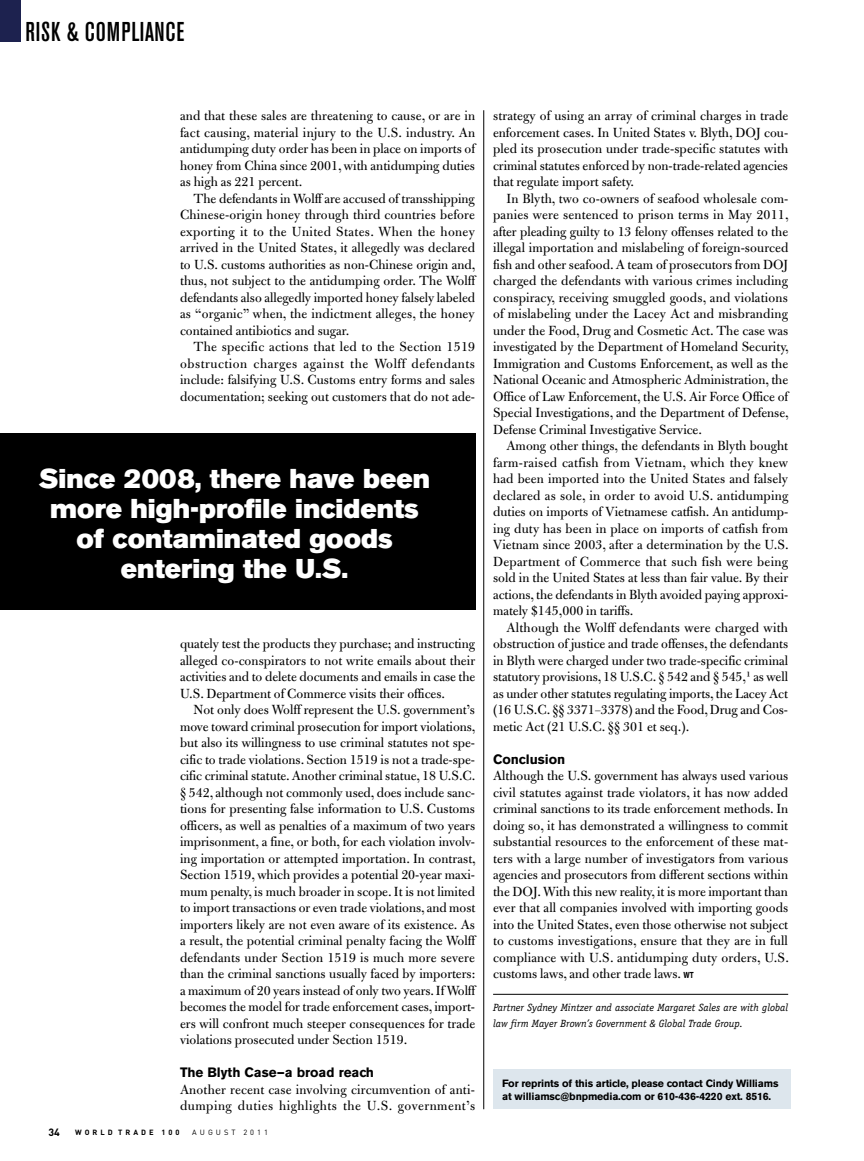
<style>
.page{position:relative;width:864px;height:1161px;background:#fff}
.page>*{position:absolute;margin:0;border:0;box-sizing:border-box;transform-origin:0 0}
.t1{font:27px/30px "Akzidenz Grotesk BE Super";color:#fff;text-align:center}
.t2{font:500 condensed 27px "Akzidenz Grotesk BE";letter-spacing:.03em;color:#000}
.t3{font:14.25px/16.5px "Bulmer";color:#000;text-align:justify}
.t4{font:700 13.5px "Akzidenz Grotesk BE";color:#000}
.t5{font:italic 10.5px/16.5px "Officina Serif";color:#000}
.t6{font:700 10.5px/13.5px "Akzidenz Grotesk BE";letter-spacing:-.015em;color:#000}
.t7{font:700 10.5px "DIN";color:#000}
.t8{font:700 7.5px "DIN";letter-spacing:.4em;color:#000}
.t9{font:7.5px "DIN";letter-spacing:.4em;color:#000}
.s1{font-family:"Myriad";font-weight:700;font-size:9px}
</style>
<div class="page">
<hr style="left:483px;top:110px;width:1px;height:999px;background:#000">
<div style="left:0;top:0;width:20px;height:42px;background:#1d224f"></div>
<hr style="left:493px;top:994px;width:295px;height:1px;background:#000">
<div style="left:0;top:434px;width:475px;height:176px;background:#000"></div>
<div style="left:493px;top:1070px;width:298px;height:39px;background:#dde6ed"></div>
<h1 class="t2" style="left:26px;top:17px;width:160px">RISK &amp; COMPLIANCE</h1>
<p class="t3" style="left:180px;top:108px;width:297px">and that these sales are threatening to cause, or are in fact causing, material injury to the U.S. industry. An antidumping duty order has been in place on imports of honey from China since 2001, with antidumping duties as high as 221 percent.</p>
<p class="t3" style="left:180px;top:190px;width:297px;text-indent:13px">The defendants in Wolff are accused of transshipping Chinese-origin honey through third countries before exporting it to the United States. When the honey arrived in the United States, it allegedly was declared to U.S. customs authorities as non-Chinese origin and, thus, not subject to the antidumping order. The Wolff defendants also allegedly imported honey falsely labeled as “organic” when, the indictment alleges, the honey contained antibiotics and sugar.</p>
<p class="t3" style="left:180px;top:339px;width:297px;text-indent:13px">The specific actions that led to the Section 1519 obstruction charges against the Wolff defendants include: falsifying U.S. Customs entry forms and sales documentation; seeking out customers that do not ade-</p>
<h1 class="t1" style="left:39px;top:464px;width:393px">Since 2008, there have been more high-profile incidents of contaminated goods entering the U.S.</h1>
<p class="t3" style="left:180px;top:636px;width:297px">quately test the products they purchase; and instructing alleged co-conspirators to not write emails about their activities and to delete documents and emails in case the U.S. Department of Commerce visits their offices.</p>
<p class="t3" style="left:180px;top:702px;width:297px;text-indent:13px">Not only does Wolff represent the U.S. government’s move toward criminal prosecution for import violations, but also its willingness to use criminal statutes not spe&shy;cific to trade violations. Section 1519 is not a trade-spe&shy;cific criminal statute. Another criminal statue, 18 U.S.C. § 542, although not commonly used, does include sanc&shy;tions for presenting false information to U.S. Customs officers, as well as penalties of a maximum of two years imprisonment, a fine, or both, for each violation involv&shy;ing importation or attempted importation. In contrast, Section 1519, which provides a potential 20-year maxi&shy;mum penalty, is much broader in scope. It is not limited to import transactions or even trade violations, and most importers likely are not even aware of its existence. As a result, the potential criminal penalty facing the Wolff defendants under Section 1519 is much more severe than the criminal sanctions usually faced by importers: a maximum of 20 years instead of only two years. If Wolff becomes the model for trade enforcement cases, import&shy;ers will confront much steeper consequences for trade violations prosecuted under Section 1519.</p>
<p class="t4" style="left:180px;top:1064px;width:196px">The Blyth Case—a broad reach</p>
<p class="t3" style="left:180px;top:1081px;width:297px">Another recent case involving circumvention of anti&shy;dumping duties highlights the U.S. government’s</p>
<p class="t7" style="left:48px;top:1126px;width:13px">34</p>
<p class="t8" style="left:75px;top:1128px;width:106px">WORLD TRADE 100</p>
<p class="t9" style="left:192px;top:1128px;width:77px">AUGUST 2011</p>
<p class="t3" style="left:493px;top:108px;width:297px">strategy of using an array of criminal charges in trade enforcement cases. In United States v. Blyth, DOJ cou&shy;pled its prosecution under trade-specific statutes with criminal statutes enforced by non-trade-related agencies that regulate import safety.</p>
<p class="t3" style="left:493px;top:190px;width:297px;text-indent:13px">In Blyth, two co-owners of seafood wholesale com&shy;panies were sentenced to prison terms in May 2011, after pleading guilty to 13 felony offenses related to the illegal importation and mislabeling of foreign-sourced fish and other seafood. A team of prosecutors from DOJ charged the defendants with various crimes including conspiracy, receiving smuggled goods, and violations of mislabeling under the Lacey Act and misbranding under the Food, Drug and Cosmetic Act. The case was investigated by the Department of Homeland Security, Immigration and Customs Enforcement, as well as the National Oceanic and Atmospheric Administration, the Office of Law Enforcement, the U.S. Air Force Office of Special Investigations, and the Department of Defense, Defense Criminal Investigative Service.</p>
<p class="t3" style="left:493px;top:438px;width:297px;text-indent:13px">Among other things, the defendants in Blyth bought farm-raised catfish from Vietnam, which they knew had been imported into the United States and falsely declared as sole, in order to avoid U.S. antidumping duties on imports of Vietnamese catfish. An antidump&shy;ing duty has been in place on imports of catfish from Vietnam since 2003, after a determination by the U.S.<br>Department of Commerce that such fish were being sold in the United States at less than fair value. By their actions, the defendants in Blyth avoided paying approxi&shy;mately $145,000 in tariffs.</p>
<p class="t3" style="left:493px;top:619px;width:297px;text-indent:13px">Although the Wolff defendants were charged with obstruction of justice and trade offenses, the defendants in Blyth were charged under two trade-specific criminal statutory provisions, 18 U.S.C. § 542 and § 545,¹ as well as under other statutes regulating imports, the Lacey Act (16 U.S.C. §§ 3371–3378) and the Food, Drug and Cos&shy;metic Act (21 U.S.C. §§ 301 et seq.).</p>
<p class="t4" style="left:493px;top:751px;width:74px">Conclusion</p>
<p class="t3" style="left:493px;top:768px;width:297px">Although the U.S. government has always used various civil statutes against trade violators, it has now added criminal sanctions to its trade enforcement methods. In doing so, it has demonstrated a willingness to commit substantial resources to the enforcement of these mat&shy;ters with a large number of investigators from various agencies and prosecutors from different sections within the DOJ. With this new reality, it is more important than ever that all companies involved with importing goods into the United States, even those otherwise not subject to customs investigations, ensure that they are in full compliance with U.S. antidumping duty orders, U.S. customs laws, and other trade laws. <span class="s1">wt</span></p>
<p class="t5" style="left:493px;top:999px;width:297px">Partner Sydney Mintzer and associate Margaret Sales are with global law firm Mayer Brown’s Government &amp; Global Trade Group.</p>
<p class="t6" style="left:502px;top:1076px;width:278px">For reprints of this article, please contact Cindy Williams at williamsc@bnpmedia.com or 610-436-4220 ext. 8516.</p>
</div>
